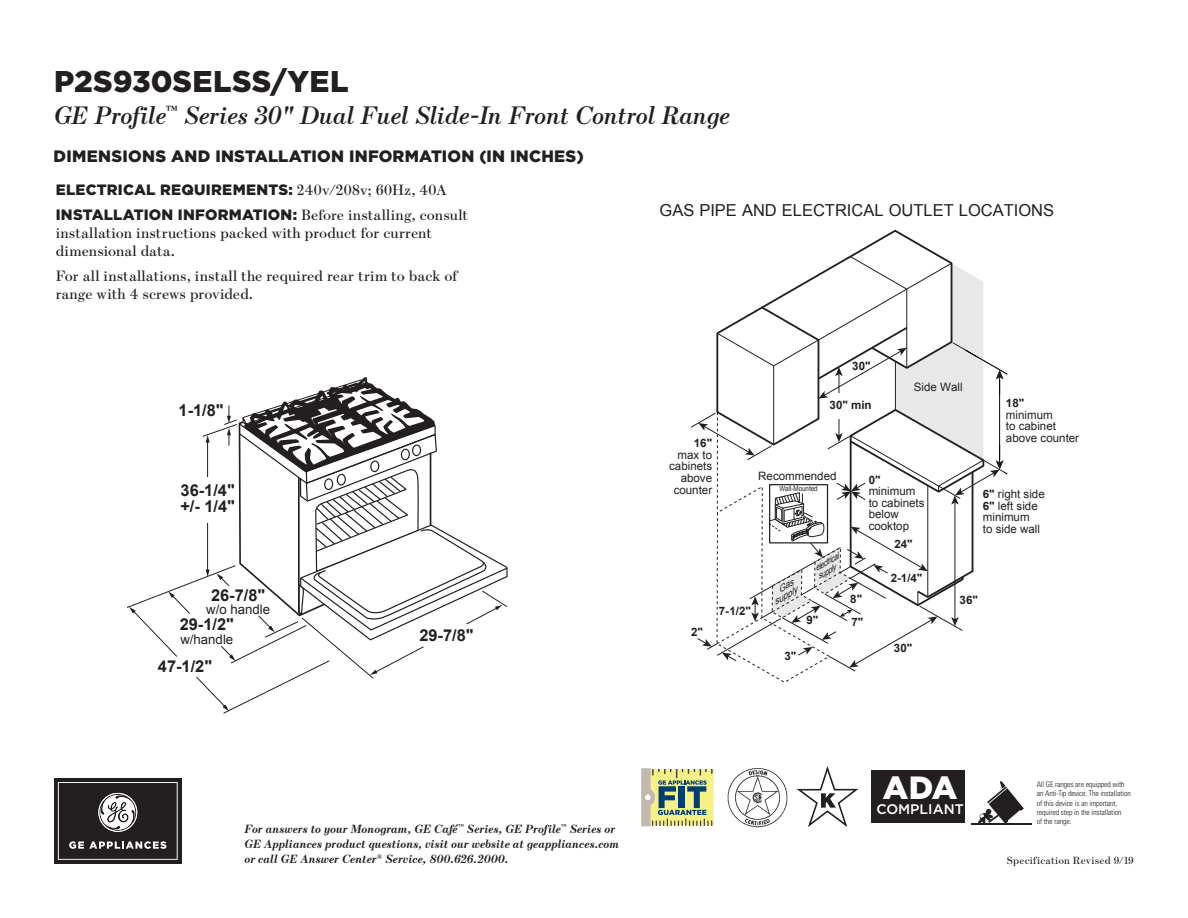
<style>
.page{position:relative;width:1188px;height:918px;background:#fff}
.page>*{position:absolute;margin:0;border:0;box-sizing:border-box;transform-origin:0 0}
.t1{font:900 32.1px "Gotham";color:#fff}
.t2{font:900 30px "Gotham";letter-spacing:.005em;color:#231f20}
.t3{font:italic 600 25.5px "Escrow";letter-spacing:-.005em;color:#231f20}
.t4{font:900 16.5px "Gotham";letter-spacing:.01em;color:#231f20}
.t5{font:16.5px "Arial";color:#231f20}
.t6{font:700 16.35px/16.5px "Arial";color:#231f20}
.body_copy{font:15px/18px "Escrow";letter-spacing:.005em;color:#231f20}
.body_copy-2{font:900 15px "Gotham";letter-spacing:.02em;color:#231f20}
.t7{font:500 13.95px "Gotham";color:#fff}
.t8{font:13.2px "Arial";color:#231f20}
.t9{font:italic 700 12px/15px "Escrow";letter-spacing:.01em;color:#231f20}
.t10{font:11.55px/11.6px "Arial";color:#231f20}
.t11{font:700 11.55px "Arial";color:#231f20}
.t12{font:10.5px "Escrow";letter-spacing:.02em;color:#231f20}
.t13{font:italic 9.15px/8.2px "Arial";color:#231f20;text-align:right}
.t14{font:italic 8.25px/8.2px "Arial";color:#231f20;scale:.92 1}
.t15{font:300 condensed 7.8px/9px "Univers LT Std";letter-spacing:-.015em;color:#231f20}
.t16{font:7.2px "Arial";color:#231f20;scale:.87 1}
.s1{font-family:"Escrow";font-weight:400}
.s2{font-family:"Gotham";font-weight:900}
.s3{font-weight:700}
</style>
<div class="page">
<div style="left:54px;top:778px;width:128px;height:86px;background:#231f20"></div>
<svg style="left:58px;top:782px;width:120px;height:78px"></svg>
<svg style="left:127px;top:377px;width:381px;height:337px"></svg>
<svg style="left:978px;top:781px;width:46px;height:42px"></svg>
<hr style="left:971px;top:823px;width:61px;height:1px;background:#231f20">
<svg style="left:641px;top:768px;width:73px;height:58px;background:#b4bc89"></svg>
<div style="left:871px;top:771px;width:94px;height:52px;background:#231f20"></div>
<svg style="left:797px;top:766px;width:61px;height:61px"></svg>
<img style="left:728px;top:768px;width:59px;height:60px">
<svg style="left:691px;top:230px;width:317px;height:453px"></svg>
<h2 class="t2" style="left:54px;top:61px;width:296px">P2S930SELSS/YEL</h2>
<h3 class="t3" style="left:54px;top:100px;width:677px">GE Profile<sup>™</sup> Series 30" Dual Fuel Slide-In Front Control Range</h3>
<h3 class="t4" style="left:54px;top:145px;width:532px">DIMENSIONS AND INSTALLATION INFORMATION (IN INCHES)</h3>
<p class="body_copy-2" style="left:56px;top:180px;width:393px">ELECTRICAL REQUIREMENTS: <span class="s1">240v/208v; 60Hz, 40A</span></p>
<p class="body_copy" style="left:56px;top:206px;width:414px"><span class="s2">INSTALLATION INFORMATION:</span> Before installing, consult installation instructions packed with product for current dimensional data.</p>
<p class="body_copy" style="left:56px;top:266px;width:403px">For all installations, install the required rear trim to back of range with 4 screws provided.</p>
<p class="t10" style="left:90px;top:188px;width:75px"><span class="s3">18"<br></span>minimum<br>to cabinet above counter</p>
<p class="t10" style="left:67px;top:279px;width:63px"><span class="s3">6"</span> right side<br><span class="s3">6"</span> left side</p>
<p class="t6" style="left:179px;top:402px;width:47px">1-1/8"</p>
<p class="t6" style="left:180px;top:482px;width:56px">36-1/4" +/- 1/4"</p>
<p class="t6" style="left:211px;top:588px;width:56px">26-7/8"</p>
<p class="t8" style="left:206px;top:601px;width:65px">w/o handle</p>
<p class="t6" style="left:180px;top:617px;width:56px">29-1/2"</p>
<p class="t8" style="left:180px;top:630px;width:54px">w/handle</p>
<p class="t6" style="left:158px;top:659px;width:56px">47-1/2"</p>
<p class="t6" style="left:419px;top:628px;width:56px">29-7/8"</p>
<p class="t5" style="left:660px;top:199px;width:396px">GAS PIPE AND ELECTRICAL OUTLET LOCATIONS</p>
<p class="t10" style="left:669px;top:438px;width:45px;text-align:right"><span class="s3">16"<br></span>max to cabinets above counter</p>
<p class="t11" style="left:691px;top:624px;width:13px">2"</p>
<p class="t11" style="left:719px;top:603px;width:34px">7-1/2"</p>
<p class="t11" style="left:852px;top:358px;width:20px">30"</p>
<p class="t11" style="left:830px;top:397px;width:44px">30" min</p>
<p class="t10" style="left:914px;top:382px;width:50px">Side Wall</p>
<p class="t10" style="left:758px;top:471px;width:80px">Recommended</p>
<p class="t16" style="left:779px;top:484px;width:46px">Wall-Mounted</p>
<p class="t10" style="left:869px;top:474px;width:57px"><span class="s3">0" </span>minimum to cabinets below cooktop</p>
<p class="t11" style="left:894px;top:536px;width:20px">24"</p>
<p class="t10" style="left:1006px;top:397px;width:75px"><span class="s3">18"<br></span>minimum<br>to cabinet above counter</p>
<p class="t10" style="left:983px;top:488px;width:63px"><span class="s3">6"</span> right side<br><span class="s3">6"</span> left side minimum<br>to side wall</p>
<p class="t13" style="left:768px;top:591px;width:28px;rotate:-30deg">Gas supply</p>
<p class="t14" style="left:812px;top:566px;width:32px;rotate:-30deg">electrical supply</p>
<p class="t11" style="left:850px;top:591px;width:13px">8"</p>
<p class="t11" style="left:806px;top:612px;width:13px">9"</p>
<p class="t11" style="left:852px;top:615px;width:13px">7"</p>
<p class="t11" style="left:784px;top:648px;width:13px">3"</p>
<p class="t11" style="left:891px;top:570px;width:33px">2-1/4"</p>
<p class="t11" style="left:894px;top:641px;width:20px">30"</p>
<p class="t11" style="left:960px;top:593px;width:20px">36"</p>
<p class="t9" style="left:244px;top:821px;width:376px">For answers to your Monogram, GE Café<sup>™</sup> Series, GE Profile<sup>™</sup> Series or<br>GE Appliances product questions, visit our website at geappliances.com or call GE Answer Center<sup>®</sup> Service, 800.626.2000.</p>
<p class="t1" style="left:883px;top:766px;width:76px">ADA</p>
<p class="t7" style="left:876px;top:800px;width:89px">COMPLIANT</p>
<p class="t15" style="left:1037px;top:780px;width:96px">All GE ranges are equipped with an Anti-Tip device. The installation of this device is an important, required step in the installation<br>of the range.</p>
<p class="t12" style="left:1006px;top:854px;width:129px">Specification Revised 9/19</p>
</div>
